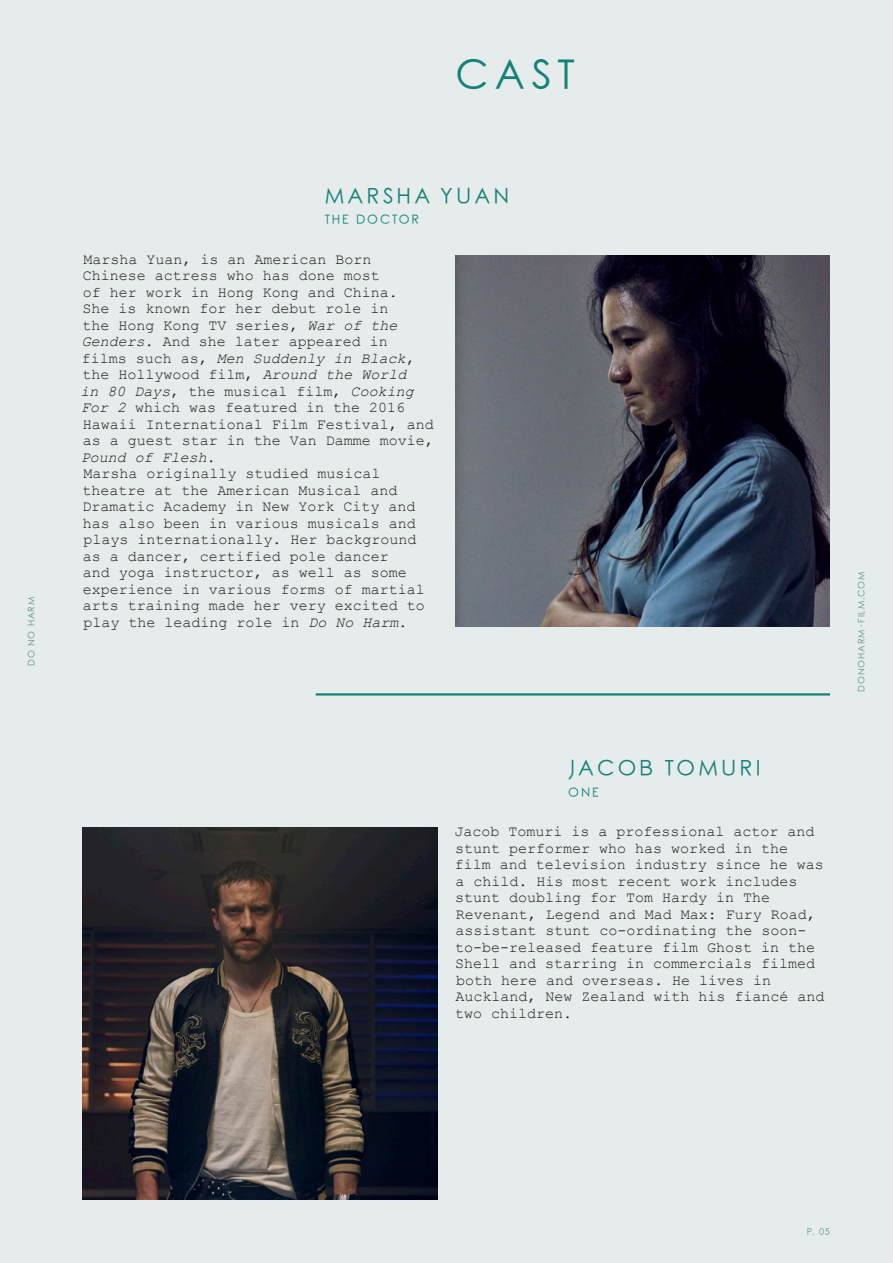
<style>
.page{position:relative;width:893px;height:1263px;background:#e6eceb}
.page>*{position:absolute;margin:0;border:0;box-sizing:border-box;transform-origin:0 0}
.t1{font:40.5px "Rounded Elegance";color:#148279}
.t2{font:21.3px "Rounded Elegance";letter-spacing:.15em;color:#148279}
.t3{font:15px/16.5px "Courier New";color:#231f20}
.t4{font:12.45px "Rounded Elegance";letter-spacing:.15em;color:#148279}
.t5{font:9px "Rounded Elegance";letter-spacing:.1em;color:#5c9791}
.s1{font-style:italic}
</style>
<div class="page">
<img style="left:455px;top:255px;width:375px;height:372px">
<img style="left:83px;top:828px;width:354px;height:371px">
<hr style="left:316px;top:693px;width:514px;height:2px;background:#148279">
<p class="t5" style="left:26px;top:666px;width:70px;rotate:-90deg">DO NO HARM</p>
<p class="t1" style="left:455px;top:52px;width:121px">CAST</p>
<p class="t2" style="left:325px;top:183px;width:186px">MARSHA YUAN</p>
<p class="t4" style="left:325px;top:213px;width:96px">THE DOCTOR</p>
<p class="t3" style="left:81px;top:251px;width:355px">Marsha Yuan, is an American Born Chinese actress who has done most<br>of her work in Hong Kong and China.<br>She is known for her debut role in<br>the Hong Kong TV series, <span class="s1">War of the Genders</span>. And she later appeared in films such as, <span class="s1">Men Suddenly in Black</span>, the Hollywood film, <span class="s1">Around the World<br>in 80 Days</span>, the musical film, <span class="s1">Cooking For 2</span> which was featured in the 2016<br>Hawaii International Film Festival, and as a guest star in the Van Damme movie, <span class="s1">Pound of Flesh</span>.</p>
<p class="t3" style="left:82px;top:465px;width:344px">Marsha originally studied musical theatre at the American Musical and Dramatic Academy in New York City and has also been in various musicals and plays internationally. Her background as a dancer, certified pole dancer<br>and yoga instructor, as well as some experience in various forms of martial arts training made her very excited to play the leading role in <span class="s1">Do No Harm</span>.</p>
<p class="t2" style="left:568px;top:756px;width:194px">JACOB TOMURI</p>
<p class="t4" style="left:568px;top:785px;width:32px">ONE</p>
<p class="t3" style="left:455px;top:823px;width:371px">Jacob Tomuri is a professional actor and stunt performer who has worked in the film and television industry since he was a child. His most recent work includes stunt doubling for Tom Hardy in The Revenant, Legend and Mad Max: Fury Road, assistant stunt co-ordinating the soon&shy;to-be-released feature film Ghost in the Shell and starring in commercials filmed both here and overseas. He lives in Auckland, New Zealand with his fiancé and two children.</p>
<p class="t5" style="left:856px;top:691px;width:122px;rotate:-90deg">DONOHARM-FILM.COM</p>
<p class="t5" style="left:807px;top:1226px;width:25px">P. 05</p>
</div>
